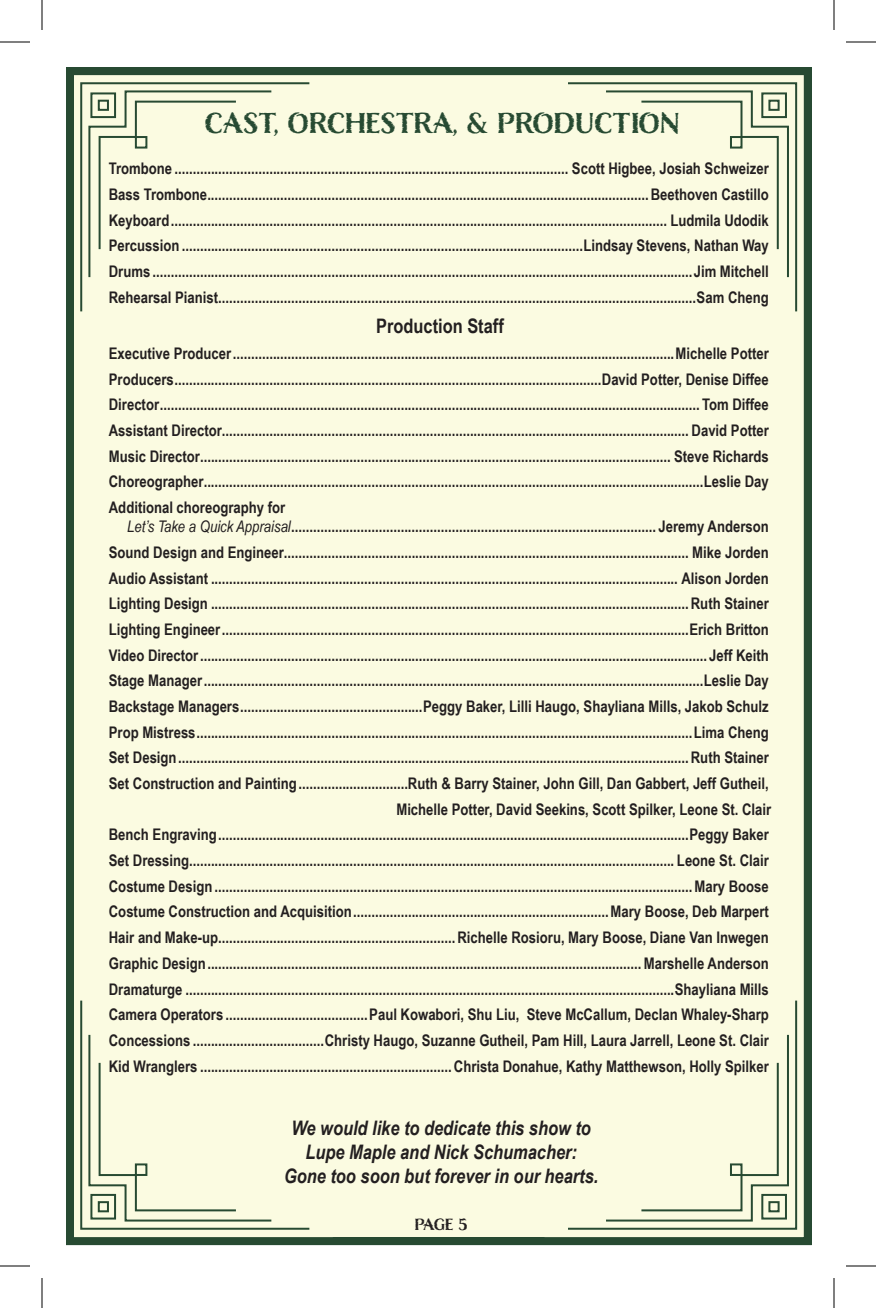
<style>
.page{position:relative;width:876px;height:1308px;background:#fff}
.page>*{position:absolute;margin:0;border:0;box-sizing:border-box;transform-origin:0 0}
.t1{font:700 32px "Nelson";color:#274a32}
.t2{font:italic 700 20px/24px "Arial Narrow";color:#231f20;text-align:center}
.t3{font:700 20px "Arial Narrow";color:#231f20}
.t4{font:700 18px "Nelson";color:#231f20}
.t5{font:700 16px/25.6px "Arial Narrow";color:#231f20;text-align:justify}
.s1{font-weight:400;font-style:italic}
</style>
<div class="page">
<div style="left:75px;top:76px;width:728px;height:1160px;background:#fbfbe1"></div>
<div style="left:66px;top:67px;width:746px;height:1178px;border:8px solid #274a32"></div>
<hr style="left:0;top:42px;width:30px;height:1px;background:#000">
<hr style="left:846px;top:42px;width:30px;height:1px;background:#000">
<hr style="left:0;top:1266px;width:30px;height:1px;background:#000">
<hr style="left:846px;top:1266px;width:30px;height:1px;background:#000">
<hr style="left:42px;top:0;width:1px;height:30px;background:#000">
<hr style="left:42px;top:1278px;width:1px;height:30px;background:#000">
<hr style="left:834px;top:0;width:1px;height:30px;background:#000">
<hr style="left:834px;top:1278px;width:1px;height:30px;background:#000">
<h1 class="t1" style="left:204px;top:101px;width:476px">CAST, ORCHESTRA, &amp; PRODUCTION</h1>
<p class="t5" style="left:109px;top:155px;width:662px">Trombone ............................................................................................................ Scott Higbee, Josiah Schweizer Bass Trombone.........................................................................................................................Beethoven Castillo Keyboard........................................................................................................................................ Ludmila Udodik Percussion ..............................................................................................................Lindsay Stevens, Nathan Way Drums ....................................................................................................................................................Jim Mitchell Rehearsal Pianist...................................................................................................................................Sam Cheng</p>
<p class="t3" style="left:376px;top:311px;width:129px">Production Staff</p>
<p class="t5" style="left:109px;top:340px;width:662px">Executive Producer.........................................................................................................................Michelle Potter Producers.....................................................................................................................David Potter, Denise Diffee Director.................................................................................................................................................... Tom Diffee Assistant Director................................................................................................................................ David Potter Music Director................................................................................................................................. Steve Richards Choreographer.........................................................................................................................................Leslie Day Additional choreography for</p>
<p class="t5" style="left:109px;top:513px;width:664px;text-align:right"><span class="s1">Let’s Take a Quick Appraisal</span>.................................................................................................... Jeremy Anderson Sound Design and Engineer............................................................................................................... Mike Jorden Audio Assistant ................................................................................................................................ Alison Jorden Lighting Design ...................................................................................................................................Ruth Stainer Lighting Engineer................................................................................................................................Erich Britton Video Director........................................................................................................................................... Jeff Keith Stage Manager.........................................................................................................................................Leslie Day Backstage Managers..................................................Peggy Baker, Lilli Haugo, Shayliana Mills, Jakob Schulz Prop Mistress........................................................................................................................................Lima Cheng Set Design............................................................................................................................................Ruth Stainer Set Construction and Painting..............................Ruth &amp; Barry Stainer, John Gill, Dan Gabbert, Jeff Gutheil, Michelle Potter, David Seekins, Scott Spilker, Leone St. Clair<br>Bench Engraving.................................................................................................................................Peggy Baker Set Dressing..................................................................................................................................... Leone St. Clair Costume Design ...................................................................................................................................Mary Boose Costume Construction and Acquisition......................................................................Mary Boose, Deb Marpert Hair and Make-up.................................................................Richelle Rosioru, Mary Boose, Diane Van Inwegen Graphic Design.......................................................................................................................Marshelle Anderson Dramaturge ......................................................................................................................................Shayliana Mills Camera Operators .......................................Paul Kowabori, Shu Liu, Steve McCallum, Declan Whaley-Sharp Concessions ....................................Christy Haugo, Suzanne Gutheil, Pam Hill, Laura Jarrell, Leone St. Clair Kid Wranglers .....................................................................Christa Donahue, Kathy Matthewson, Holly Spilker</p>
<p class="t2" style="left:284px;top:1115px;width:316px">We would like to dedicate this show to<br>Lupe Maple and Nick Schumacher:<br>Gone too soon but forever in our hearts.</p>
<p class="t4" style="left:415px;top:1212px;width:54px">PAGE 5</p>
</div>
